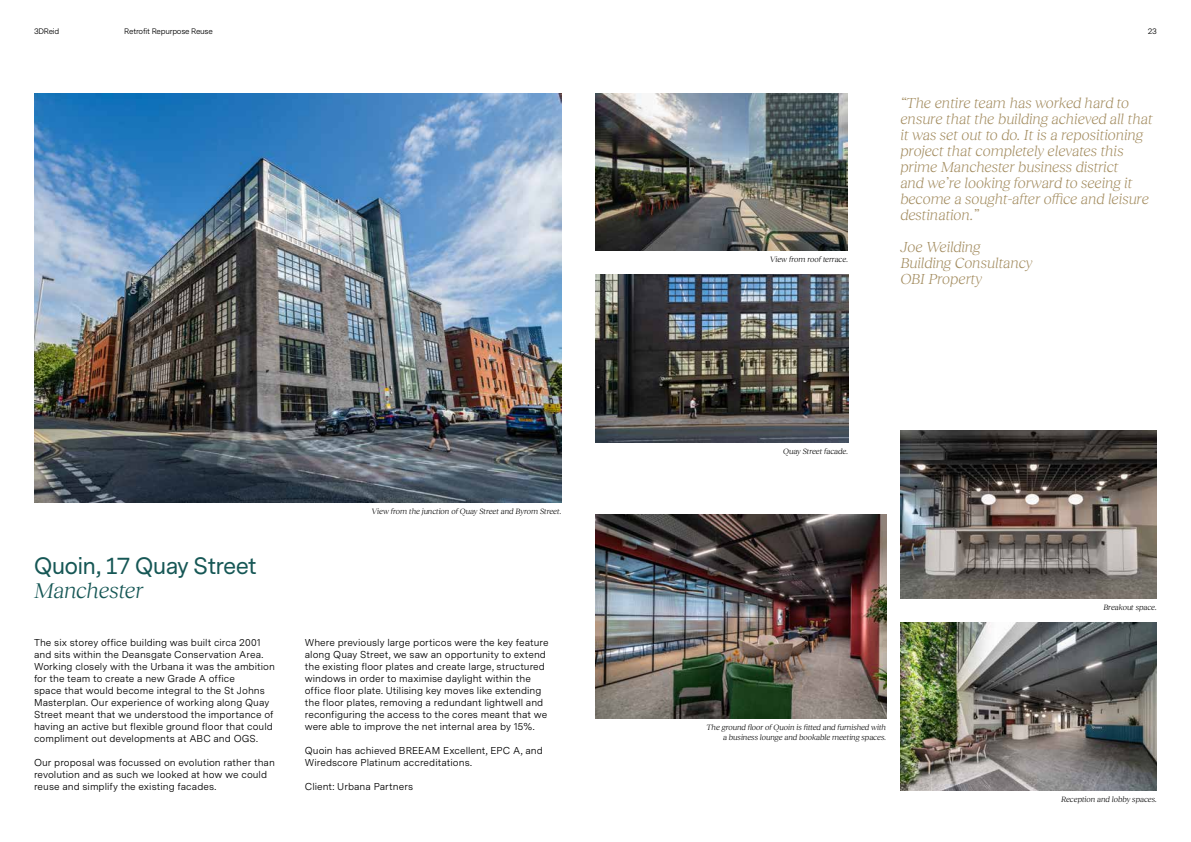
<style>
.page{position:relative;width:1191px;height:842px;background:#fff}
.page>*{position:absolute;margin:0;border:0;box-sizing:border-box;transform-origin:0 0}
.t1{font:22px "Messina Sans";letter-spacing:-.01em;color:#165755}
.t2{font:italic 22px "Reckless Neue";letter-spacing:-.01em;color:#165755}
.t3{font:italic 300 15px/16px "Reckless Neue";color:#a28b5e}
.t4{font:10px/12px "Messina Sans";letter-spacing:.005em;color:#000}
.t5{font:italic 8px/9.6px "Reckless Neue";color:#000;text-align:right}
.t6{font:8px "Messina Sans";letter-spacing:-.03em;color:#000}
</style>
<div class="page">
<img style="left:34px;top:94px;width:527px;height:408px">
<img style="left:595px;top:94px;width:252px;height:156px">
<img style="left:595px;top:274px;width:253px;height:168px">
<img style="left:900px;top:430px;width:257px;height:168px">
<img style="left:595px;top:514px;width:291px;height:204px">
<img style="left:900px;top:622px;width:257px;height:168px">
<p class="t6" style="left:34px;top:25px;width:27px">3DReid</p>
<p class="t6" style="left:124px;top:25px;width:90px">Retrofit Repurpose Reuse</p>
<p class="t6" style="left:1147px;top:25px;width:11px">23</p>
<h1 class="t1" style="left:34px;top:551px;width:224px">Quoin, 17 Quay Street</h1>
<h1 class="t2" style="left:34px;top:575px;width:110px">Manchester</h1>
<p class="t4" style="left:34px;top:636px;width:242px">The six storey office building was built circa 2001 and sits within the Deansgate Conservation Area.<br>Working closely with the Urbana it was the ambition for the team to create a new Grade A office<br>space that would become integral to the St Johns Masterplan. Our experience of working along Quay Street meant that we understood the importance of having an active but flexible ground floor that could compliment out developments at ABC and OGS.</p>
<p class="t4" style="left:34px;top:756px;width:242px">Our proposal was focussed on evolution rather than revolution and as such we looked at how we could reuse and simplify the existing facades.</p>
<p class="t5" style="left:371px;top:506px;width:191px">View from the junction of Quay Street and Byrom Street.</p>
<p class="t4" style="left:305px;top:636px;width:245px">Where previously large porticos were the key feature along Quay Street, we saw an opportunity to extend the existing floor plates and create large, structured windows in order to maximise daylight within the office floor plate. Utilising key moves like extending the floor plates, removing a redundant lightwell and reconfiguring the access to the cores meant that we were able to improve the net internal area by 15%.</p>
<p class="t4" style="left:305px;top:744px;width:239px">Quoin has achieved BREEAM Excellent, EPC A, and<br>Wiredscore Platinum accreditations.</p>
<p class="t4" style="left:305px;top:780px;width:110px">Client: Urbana Partners</p>
<p class="t5" style="left:770px;top:254px;width:80px">View from roof terrace.</p>
<p class="t3" style="left:900px;top:93px;width:254px">“The entire team has worked hard to ensure that the building achieved all that it was set out to do. It is a repositioning project that completely elevates this prime Manchester business district<br>and we’re looking forward to seeing it become a sought-after office and leisure destination.”</p>
<h2 class="t3" style="left:900px;top:238px;width:134px">Joe Weilding<br>Building Consultancy<br>OBI Property</h2>
<p class="t5" style="left:783px;top:446px;width:66px">Quay Street facade.</p>
<p class="t5" style="left:706px;top:722px;width:181px">The ground floor of Quoin is fitted and furnished with a business lounge and bookable meeting spaces.</p>
<p class="t5" style="left:1103px;top:602px;width:55px">Breakout space.</p>
<p class="t5" style="left:1061px;top:794px;width:97px">Reception and lobby spaces.</p>
</div>
